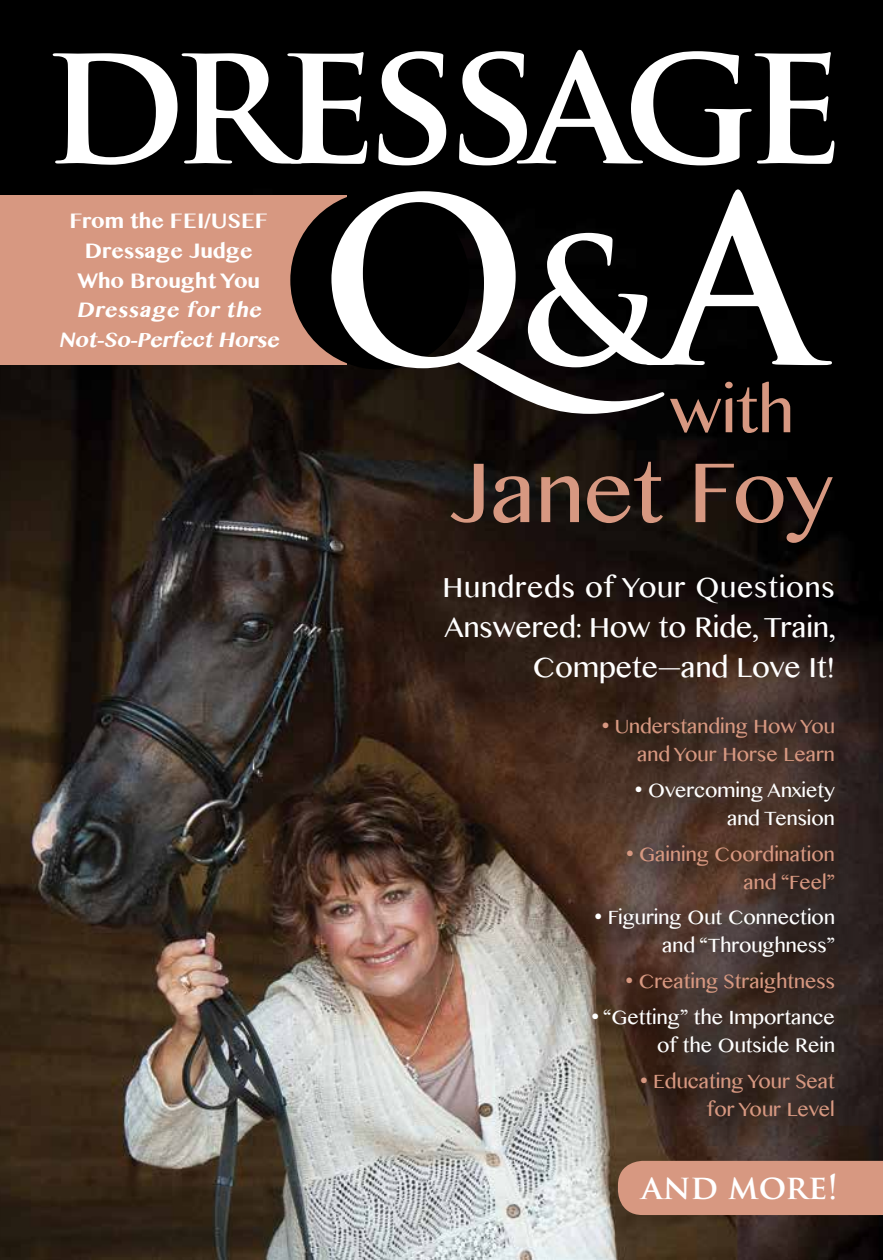
<style>
.page{position:relative;width:883px;height:1260px;background:#fff}
.page>*{position:absolute;margin:0;border:0;box-sizing:border-box;transform-origin:0 0}
.t1{font:700 225.75px "Trajan Pro";color:#fff}
.t2{font:700 171.5px "Trajan Pro";letter-spacing:-.07em;color:#fff}
.t3{font:122.5px "Sinhala MN";color:#d79881}
.t4{font:91px "Sinhala MN";color:#d79881}
.t5{font:40.25px/40.2px "Sinhala MN";color:#fff;text-align:right}
.t6{font:700 33.25px "Trajan Pro";color:#fff}
.t7{font:700 29.75px/29.8px "Sinhala MN";color:#fff}
.t8{font:italic 700 29.75px/29.8px "Sinhala MN";color:#fff;text-align:center}
.t9{font:28px/28px "Sinhala MN";color:#d79881;text-align:right}
.t10{font:28px/28px "Sinhala MN";color:#fff;text-align:right}
.s1{font-size:171.5px}
</style>
<div class="page">
<div style="left:0;top:0;width:882px;height:1183px;background:#000"></div>
<img style="left:0;top:195px;width:882px;height:1065px">
<div style="left:0;top:195px;width:346px;height:170px;background:#d79881"></div>
<div style="left:290px;top:191px;width:179px;height:179px;background:#000;border-radius:50%"></div>
<div style="left:573px;top:699px;width:291px;height:448px;background:#000;opacity:.61"></div>
<div style="left:617px;top:1161px;width:265px;height:54px;background:#d79881"></div>
<h2 class="t2" style="left:43px;top:-6px;width:801px">dressage</h2>
<p class="t7" style="left:69px;top:205px;width:200px">From the FEI/USEF<br>Dressage Judge<br>Who Brought You</p>
<p class="t8" style="left:58px;top:295px;width:226px">Dressage for the<br>Not-So-PerfectHorse</p>
<h1 class="t1" style="left:319px;top:142px;width:501px">Q<span class="s1">&amp;</span> A</h1>
<h3 class="t4" style="left:669px;top:369px;width:126px">with</h3>
<h3 class="t3" style="left:449px;top:436px;width:384px">Janet Foy</h3>
<h3 class="t5" style="left:442px;top:567px;width:395px">Hundreds of Your Questions<br>Answered: How to Ride, Train,<br>Compete—and Love It!</h3>
<p class="t9" style="left:601px;top:712px;width:234px">• Understanding How You and Your Horse Learn</p>
<p class="t10" style="left:635px;top:776px;width:201px">• Overcoming Anxiety and Tension</p>
<p class="t9" style="left:626px;top:840px;width:210px">• Gaining Coordination and “Feel”</p>
<p class="t10" style="left:594px;top:904px;width:241px">• Figuring Out Connection and “Throughness”</p>
<p class="t9" style="left:625px;top:968px;width:210px">• Creating Straightness</p>
<p class="t10" style="left:591px;top:1003px;width:244px">• “Getting” the Importance of the Outside Rein</p>
<p class="t9" style="left:640px;top:1067px;width:196px">• Educating Your Seat for Your Level</p>
<p class="t6" style="left:641px;top:1167px;width:198px">and more!</p>
</div>
